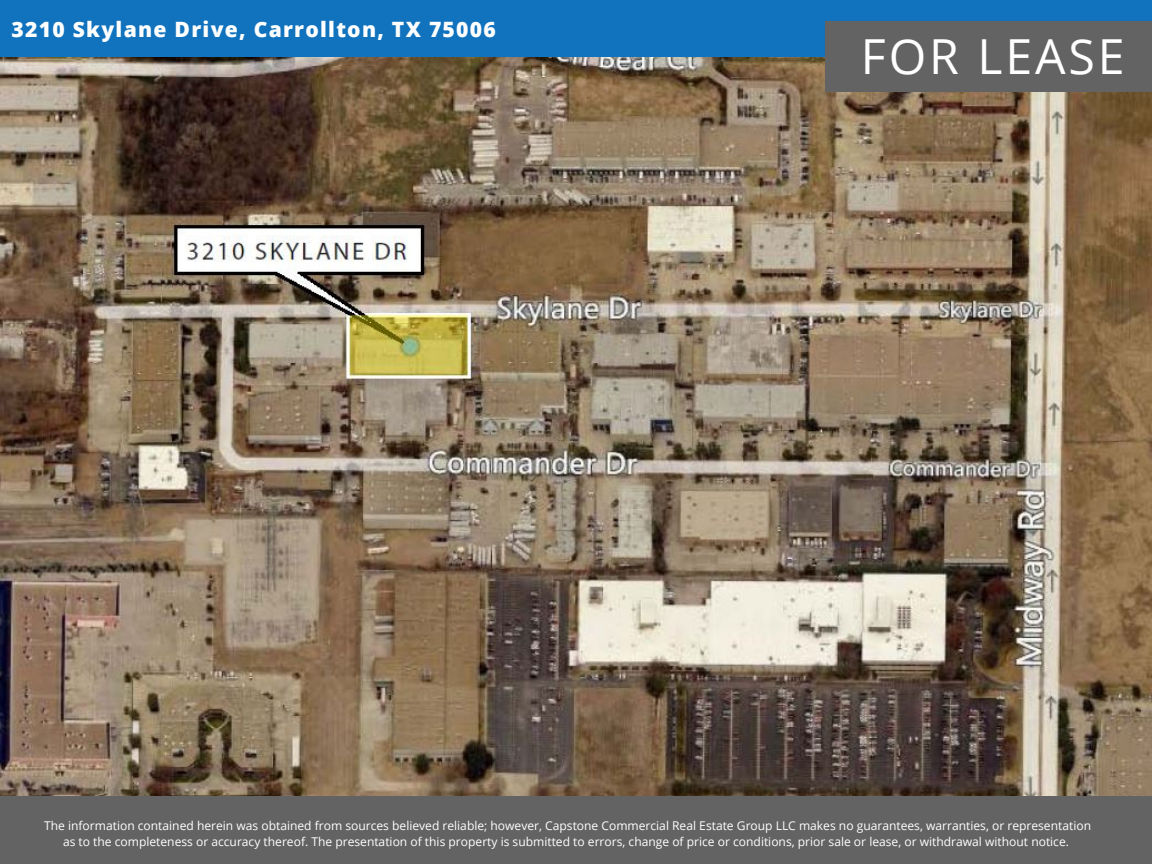
<style>
.page{position:relative;width:1152px;height:864px;background:#fff}
.page>*{position:absolute;margin:0;border:0;box-sizing:border-box;transform-origin:0 0}
.t1{font:48.3px "Open Sans";letter-spacing:.06em;color:#fff}
.t2{font:800 21.15px "Open Sans";letter-spacing:.06em;color:#fff}
.t3{font:12px/16.8px "Open Sans";color:#fff;text-align:center}
</style>
<div class="page">
<div style="left:0;top:796px;width:1152px;height:68px;background:#636363"></div>
<div style="left:0;top:0;width:1152px;height:58px;background:#1173be"></div>
<img style="left:0;top:58px;width:1152px;height:738px">
<div style="left:825px;top:21px;width:327px;height:71px;background:#636363"></div>
<h2 class="t2" style="left:12px;top:15px;width:486px">3210 Skylane Drive, Carrollton, TX 75006</h2>
<h1 class="t1" style="left:861px;top:23px;width:265px">FOR LEASE</h1>
<p class="t3" style="left:44px;top:817px;width:1048px">The information contained herein was obtained from sources believed reliable; however, Capstone Commercial Real Estate Group LLC makes no guarantees, warranties, or representation as to the completeness or accuracy thereof. The presentation of this property is submitted to errors, change of price or conditions, prior sale or lease, or withdrawal without notice.</p>
</div>
